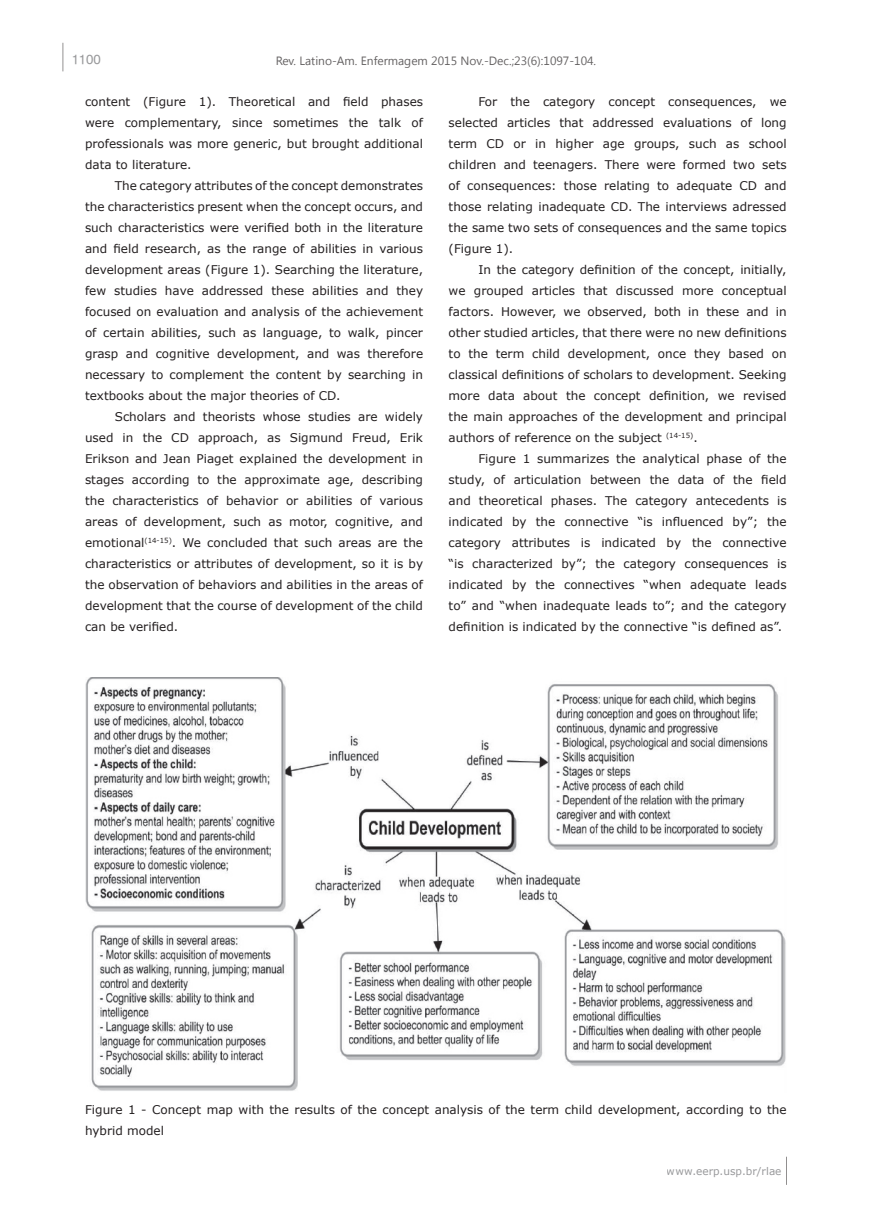
<style>
.page{position:relative;width:893px;height:1212px;background:#fff}
.page>*{position:absolute;margin:0;border:0;box-sizing:border-box;transform-origin:0 0}
.t1{font:13.5px "Geneva";color:#6c6d70}
._16__TEXTO{font:12px/21px "Verdana";color:#231f20;text-align:justify}
._17__Título_tabela_e{font:12px/21px "Verdana";color:#231f20}
.t2{font:12px "Segoe UI";color:#231f20}
.t3{font:10.5px "Verdana";color:#6c6d70}
</style>
<div class="page">
<svg style="left:63px;top:43px;width:1px;height:28px"></svg>
<svg style="left:786px;top:1157px;width:1px;height:28px"></svg>
<img style="left:85px;top:677px;width:701px;height:414px">
<p class="t1" style="left:71px;top:51px;width:31px">1100</p>
<p class="t2" style="left:275px;top:52px;width:322px">Rev. Latino-Am. Enfermagem 2015 Nov.-Dec.;23(6):1097-104.</p>
<p class="_16__TEXTO" style="left:85px;top:91px;width:340px">content (Figure 1). Theoretical and field phases were complementary, since sometimes the talk of professionals was more generic, but brought additional data to literature.</p>
<p class="_16__TEXTO" style="left:85px;top:175px;width:340px;text-indent:30px">The category attributes of the concept demonstrates the characteristics present when the concept occurs, and such characteristics were verified both in the literature and field research, as the range of abilities in various development areas (Figure 1). Searching the literature, few studies have addressed these abilities and they focused on evaluation and analysis of the achievement of certain abilities, such as language, to walk, pincer grasp and cognitive development, and was therefore necessary to complement the content by searching in textbooks about the major theories of CD.</p>
<p class="_16__TEXTO" style="left:85px;top:406px;width:340px;text-indent:30px">Scholars and theorists whose studies are widely used in the CD approach, as Sigmund Freud, Erik Erikson and Jean Piaget explained the development in stages according to the approximate age, describing the characteristics of behavior or abilities of various areas of development, such as motor, cognitive, and emotional<sup>(14-15)</sup>. We concluded that such areas are the characteristics or attributes of development, so it is by the observation of behaviors and abilities in the areas of development that the course of development of the child can be verified.</p>
<p class="_16__TEXTO" style="left:449px;top:91px;width:340px;text-indent:30px">For the category concept consequences, we selected articles that addressed evaluations of long term CD or in higher age groups, such as school children and teenagers. There were formed two sets of consequences: those relating to adequate CD and those relating inadequate CD. The interviews adressed the same two sets of consequences and the same topics (Figure 1).</p>
<p class="_16__TEXTO" style="left:449px;top:259px;width:340px;text-indent:30px">In the category definition of the concept, initially, we grouped articles that discussed more conceptual factors. However, we observed, both in these and in other studied articles, that there were no new definitions to the term child development, once they based on classical definitions of scholars to development. Seeking more data about the concept definition, we revised the main approaches of the development and principal authors of reference on the subject <sup>(14-15)</sup>.</p>
<p class="_16__TEXTO" style="left:449px;top:448px;width:340px;text-indent:30px">Figure 1 summarizes the analytical phase of the study, of articulation between the data of the field and theoretical phases. The category antecedents is indicated by the connective “is influenced by”; the category attributes is indicated by the connective “is characterized by”; the category consequences is indicated by the connectives “when adequate leads to” and “when inadequate leads to”; and the category definition is indicated by the connective “is defined as”.</p>
<p class="_17__Título_tabela_e" style="left:85px;top:1099px;width:703px">Figure 1 - Concept map with the results of the concept analysis of the term child development, according to the hybrid model</p>
<p class="t3" style="left:667px;top:1164px;width:116px">www.eerp.usp.br/rlae</p>
</div>
